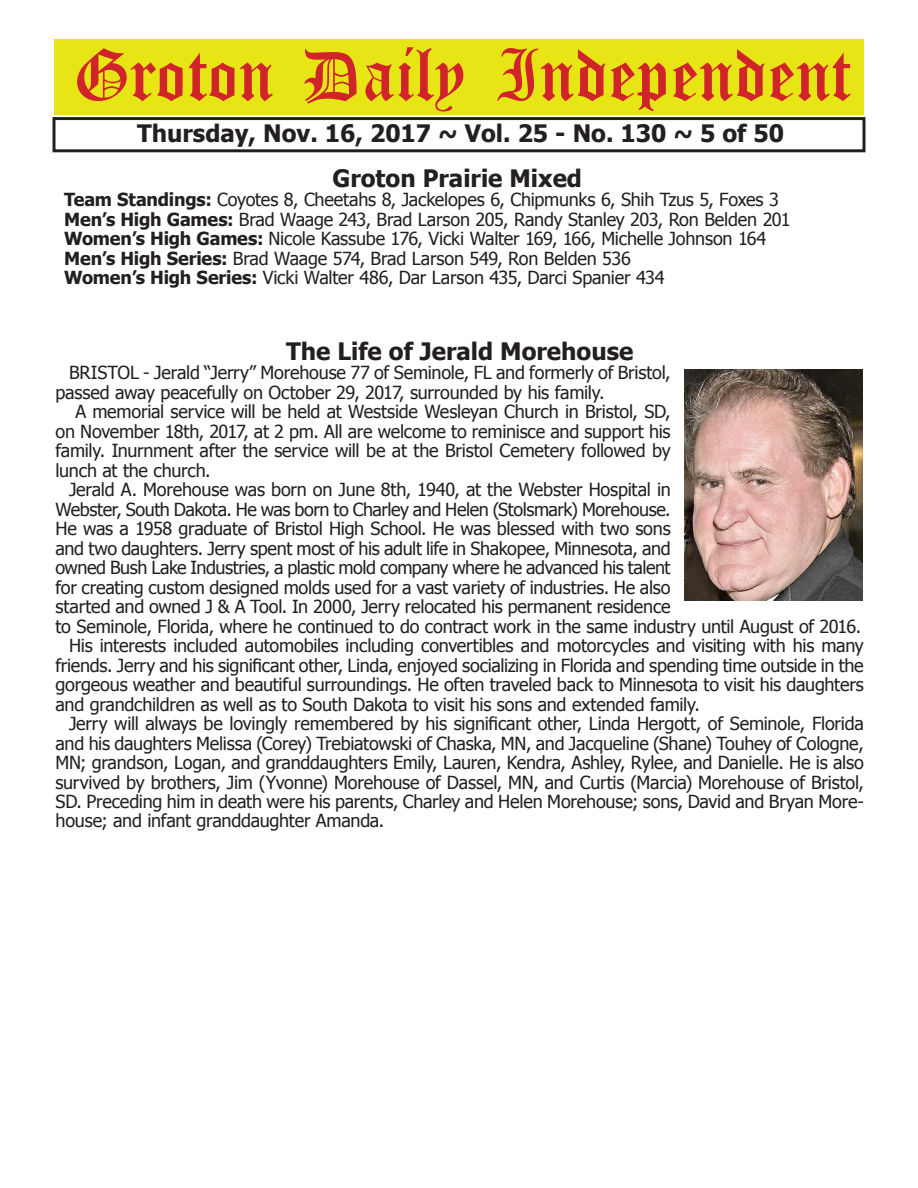
<style>
.page{position:relative;width:918px;height:1188px;background:#fff}
.page>*{position:absolute;margin:0;border:0;box-sizing:border-box;transform-origin:0 0}
.t1{font:54px "Old English Five";color:#d1232a}
.t2{font:700 24px "Tahoma";color:#231f20}
.t3{font:18px/19.5px "Tahoma";letter-spacing:-.015em;color:#231f20}
.s1{font-weight:700}
</style>
<div class="page">
<div style="left:52px;top:117px;width:814px;height:35px;border:3px solid #231f20"></div>
<div style="left:54px;top:40px;width:810px;height:75px;background:#e7e515"></div>
<img style="left:684px;top:369px;width:178px;height:231px">
<h1 class="t1" style="left:73px;top:50px;width:779px">Groton Daily Independent</h1>
<h2 class="t2" style="left:137px;top:116px;width:648px">Thursday, Nov. 16, 2017 ~ Vol. 25 - No. 130 ~ 5 of 50</h2>
<h2 class="t2" style="left:332px;top:161px;width:251px">Groton Prairie Mixed</h2>
<p class="t3" style="left:64px;top:189px;width:728px"><span class="s1">Team Standings:</span> Coyotes 8, Cheetahs 8, Jackelopes 6, Chipmunks 6, Shih Tzus 5, Foxes 3<br><span class="s1">Men’s High Games:</span> Brad Waage 243, Brad Larson 205, Randy Stanley 203, Ron Belden 201<br><span class="s1">Women’s High Games:</span> Nicole Kassube 176, Vicki Walter 169, 166, Michelle Johnson 164<br><span class="s1">Men’s High Series:</span> Brad Waage 574, Brad Larson 549, Ron Belden 536<br><span class="s1">Women’s High Series:</span> Vicki Walter 486, Dar Larson 435, Darci Spanier 434</p>
<h2 class="t2" style="left:286px;top:334px;width:349px">The Life of Jerald Morehouse</h2>
<p class="t3" style="left:56px;top:362px;width:617px;text-indent:14px">BRISTOL - Jerald “Jerry” Morehouse 77 of Seminole, FL and formerly of Bristol, passed away peacefully on October 29, 2017, surrounded by his family.</p>
<p class="t3" style="left:56px;top:401px;width:617px;text-align:justify;text-indent:20px">A memorial service will be held at Westside Wesleyan Church in Bristol, SD, on November 18th, 2017, at 2 pm. All are welcome to reminisce and support his family. Inurnment after the service will be at the Bristol Cemetery followed by lunch at the church.</p>
<p class="t3" style="left:69px;top:479px;width:603px">Jerald A. Morehouse was born on June 8th, 1940, at the Webster Hospital in</p>
<p class="t3" style="left:56px;top:498px;width:617px">Webster, South Dakota. He was born to Charley and Helen (Stolsmark) Morehouse.</p>
<p class="t3" style="left:56px;top:518px;width:617px">He was a 1958 graduate of Bristol High School. He was blessed with two sons</p>
<p class="t3" style="left:56px;top:537px;width:617px">and two daughters. Jerry spent most of his adult life in Shakopee, Minnesota, and</p>
<p class="t3" style="left:56px;top:557px;width:617px">owned Bush Lake Industries, a plastic mold company where he advanced his talent</p>
<p class="t3" style="left:56px;top:576px;width:617px">for creating custom designed molds used for a vast variety of industries. He also</p>
<p class="t3" style="left:56px;top:596px;width:617px">started and owned J &amp; A Tool. In 2000, Jerry relocated his permanent residence</p>
<p class="t3" style="left:56px;top:615px;width:807px">to Seminole, Florida, where he continued to do contract work in the same industry until August of 2016.</p>
<p class="t3" style="left:69px;top:635px;width:796px">His interests included automobiles including convertibles and motorcycles and visiting with his many</p>
<p class="t3" style="left:56px;top:654px;width:810px">friends. Jerry and his significant other, Linda, enjoyed socializing in Florida and spending time outside in the</p>
<p class="t3" style="left:56px;top:674px;width:810px">gorgeous weather and beautiful surroundings. He often traveled back to Minnesota to visit his daughters</p>
<p class="t3" style="left:56px;top:693px;width:646px">and grandchildren as well as to South Dakota to visit his sons and extended family.</p>
<p class="t3" style="left:69px;top:713px;width:796px">Jerry will always be lovingly remembered by his significant other, Linda Hergott, of Seminole, Florida</p>
<p class="t3" style="left:56px;top:732px;width:810px">and his daughters Melissa (Corey) Trebiatowski of Chaska, MN, and Jacqueline (Shane) Touhey of Cologne,</p>
<p class="t3" style="left:56px;top:752px;width:810px">MN; grandson, Logan, and granddaughters Emily, Lauren, Kendra, Ashley, Rylee, and Danielle. He is also</p>
<p class="t3" style="left:56px;top:771px;width:810px">survived by brothers, Jim (Yvonne) Morehouse of Dassel, MN, and Curtis (Marcia) Morehouse of Bristol,</p>
<p class="t3" style="left:56px;top:791px;width:810px">SD. Preceding him in death were his parents, Charley and Helen Morehouse; sons, David and Bryan More-</p>
<p class="t3" style="left:56px;top:810px;width:330px">house; and infant granddaughter Amanda.</p>
</div>
